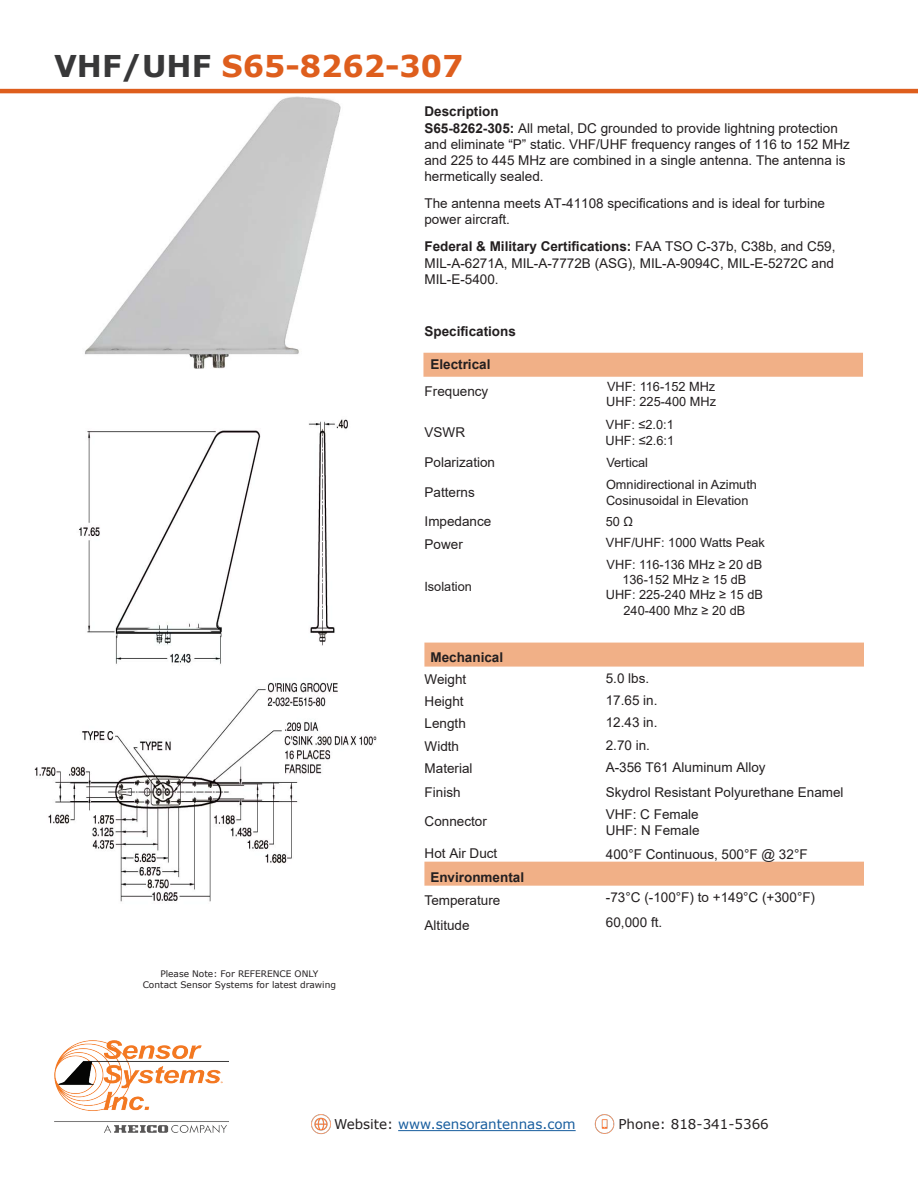
<style>
.page{position:relative;width:918px;height:1188px;background:#fff}
.page>*{position:absolute;margin:0;border:0;box-sizing:border-box;transform-origin:0 0}
.t1{font:700 30px "Verdana";color:#de5e1d}
.t2{font:13.5px/16.2px "Arial";color:#231f20}
.t3{font:700 13.5px/23.1px "Arial";color:#231f20}
.t4{font:13.5px "Arial";color:#231f20}
.t5{font:13.5px "Verdana";color:#175d9e}
.t6{font:13.5px "Verdana";color:#231f20}
.t7{font:700 13.5px "Arial";color:#231f20}
.t8{font:12.75px/15.3px "Arial";color:#231f20}
.t9{font:9px "Verdana";color:#231f20}
.s1{color:#383839}
.s2{font-weight:700}
.s3{font-weight:400}
.s4{color:#231f20}
</style>
<div class="page">
<div style="left:424px;top:862px;width:440px;height:24px;background:#f1b087"></div>
<div style="left:423px;top:353px;width:440px;height:24px;background:#f1b087"></div>
<hr style="left:0;top:89px;width:918px;height:4px;background:#de5e1d">
<img style="left:55px;top:1041px;width:174px;height:91px">
<hr style="left:398px;top:1130px;width:178px;height:1px;background:#175d9e">
<img style="left:311px;top:1114px;width:20px;height:21px">
<img style="left:594px;top:1114px;width:21px;height:20px">
<div style="left:424px;top:643px;width:440px;height:24px;background:#f1b087"></div>
<img style="left:34px;top:419px;width:343px;height:483px">
<img style="left:85px;top:97px;width:256px;height:272px">
<p class="t1" style="left:54px;top:45px;width:411px"><span class="s1">VHF/UHF</span> S65-8262-307</p>
<p class="t2" style="left:424px;top:103px;width:427px"><span class="s2">Description<br>S65-8262-305:</span> All metal, DC grounded to provide lightning protection and eliminate “P” static. VHF/UHF frequency ranges of 116 to 152 MHz and 225 to 445 MHz are combined in a single antenna. The antenna is hermetically sealed.</p>
<p class="t2" style="left:424px;top:195px;width:402px">The antenna meets AT-41108 specifications and is ideal for turbine power aircraft.</p>
<p class="t2" style="left:424px;top:238px;width:413px;text-align:justify"><span class="s2">Federal &amp; Military Certifications:</span> FAA TSO C-37b, C38b, and C59, MIL-A-6271A, MIL-A-7772B (ASG), MIL-A-9094C, MIL-E-5272C and MIL-E-5400.</p>
<p class="t3" style="left:424px;top:320px;width:93px">Specifications</p>
<p class="t7" style="left:430px;top:354px;width:62px">Electrical</p>
<p class="t2" style="left:425px;top:384px;width:65px">Frequency</p>
<p class="t2" style="left:425px;top:424px;width:42px">VSWR</p>
<p class="t2" style="left:425px;top:454px;width:72px">Polarization</p>
<p class="t2" style="left:425px;top:484px;width:52px">Patterns</p>
<p class="t2" style="left:425px;top:513px;width:68px">Impedance</p>
<p class="t2" style="left:425px;top:537px;width:40px">Power</p>
<p class="t8" style="left:424px;top:579px;width:49px">Isolation</p>
<p class="t8" style="left:606px;top:379px;width:111px">VHF: 116-152 MHz<br>UHF: 225-400 MHz</p>
<p class="t8" style="left:606px;top:417px;width:70px">VHF: ≤2.0:1<br>UHF: ≤2.6:1</p>
<p class="t8" style="left:606px;top:451px;width:152px;line-height:22.4px">Vertical<br>Omnidirectional in Azimuth</p>
<p class="t8" style="left:606px;top:490px;width:161px;line-height:20.9px">Cosinusoidal in Elevation<br>50 Ω<br>VHF/UHF: 1000 Watts Peak</p>
<p class="t8" style="left:606px;top:557px;width:159px;text-align:center">VHF: 116-136 MHz ≥ 20 dB<br>136-152 MHz ≥ 15 dB<br>UHF: 225-240 MHz ≥ 15 dB<br>240-400 Mhz ≥ 20 dB</p>
<p class="t3" style="left:430px;top:646px;width:74px">Mechanical</p>
<p class="t2" style="left:425px;top:671px;width:43px">Weight</p>
<p class="t2" style="left:606px;top:670px;width:45px">5.0 lbs.</p>
<p class="t2" style="left:425px;top:693px;width:41px">Height</p>
<p class="t2" style="left:606px;top:692px;width:53px">17.65 in.</p>
<p class="t2" style="left:425px;top:716px;width:43px">Length</p>
<p class="t2" style="left:425px;top:738px;width:36px">Width</p>
<p class="t2" style="left:425px;top:760px;width:50px">Material</p>
<p class="t2" style="left:425px;top:784px;width:38px">Finish</p>
<p class="t2" style="left:425px;top:813px;width:64px">Connector</p>
<p class="t2" style="left:606px;top:711px;width:161px;line-height:22.4px">12.43 in.<br>2.70 in.<br>A-356 T61 Aluminum Alloy</p>
<p class="t2" style="left:606px;top:781px;width:239px;line-height:22px">Skydrol Resistant Polyurethane Enamel<br>VHF: C Female</p>
<p class="t2" style="left:606px;top:822px;width:95px">UHF: N Female</p>
<p class="t4" style="left:425px;top:844px;width:74px">Hot Air Duct</p>
<p class="t4" style="left:606px;top:845px;width:203px">400°F Continuous, 500°F @ 32°F</p>
<p class="t9" style="left:160px;top:967px;width:159px">Please Note: For REFERENCE ONLY</p>
<p class="t9" style="left:143px;top:978px;width:195px">Contact Sensor Systems for latest drawing</p>
<p class="t3" style="left:425px;top:866px;width:101px;text-indent:6px">Environmental<br><span class="s3">Temperature</span></p>
<p class="t2" style="left:425px;top:917px;width:47px">Altitude</p>
<p class="t2" style="left:606px;top:885px;width:211px;line-height:25px">-73°C (-100°F) to +149°C (+300°F)<br>60,000 ft.</p>
<p class="t5" style="left:334px;top:1115px;width:243px"><span class="s4">Website:</span> www.sensorantennas.com</p>
<p class="t6" style="left:618px;top:1115px;width:152px">Phone: 818-341-5366</p>
</div>
